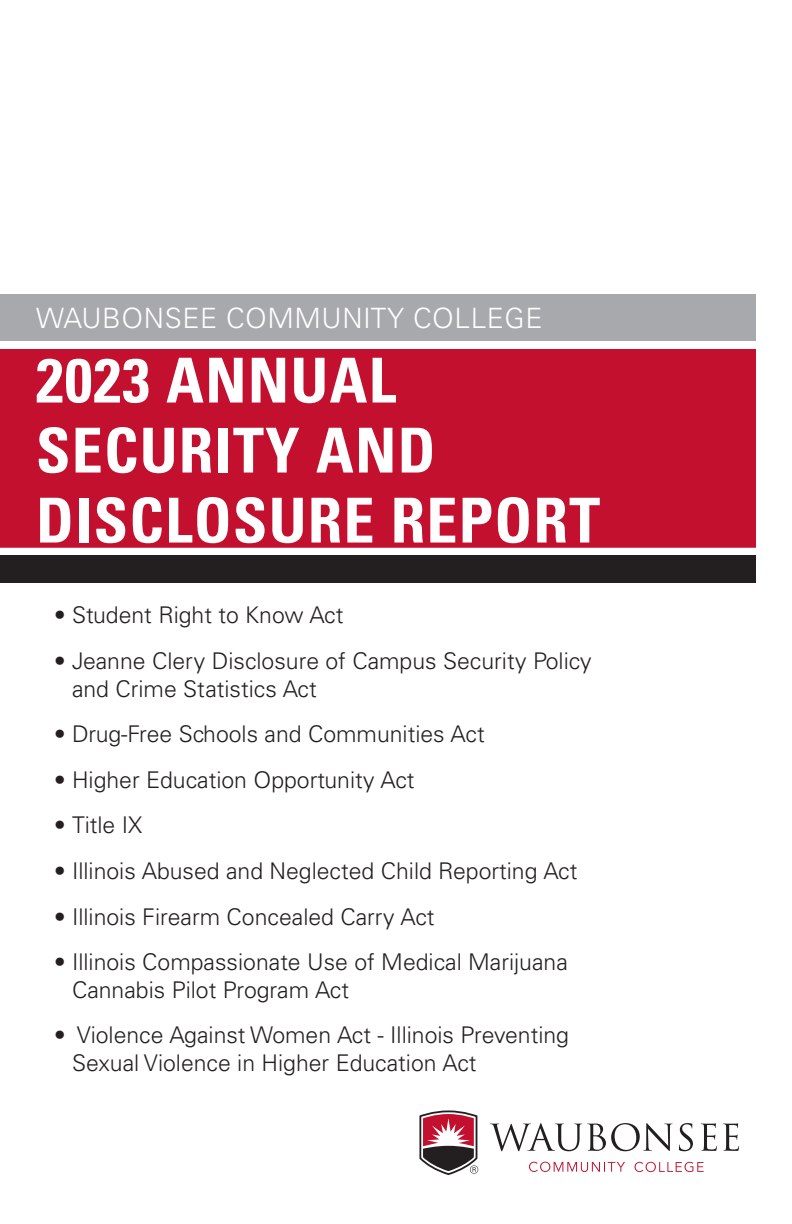
<style>
.page{position:relative;width:792px;height:1224px;background:#fff}
.page>*{position:absolute;margin:0;border:0;box-sizing:border-box;transform-origin:0 0}
.t1{font:700 condensed 62px/70px "Univers LT Std";letter-spacing:.02em;color:#fff}
.t2{font:300 28px "Univers LT Std";letter-spacing:.02em;color:#fff}
.t3{font:300 23px/27.6px "Univers LT Std";color:#231f20}
</style>
<div class="page">
<svg style="left:419px;top:1110px;width:59px;height:65px"></svg>
<svg style="left:490px;top:1123px;width:183px;height:28px"></svg>
<svg style="left:679px;top:1123px;width:14px;height:28px"></svg>
<svg style="left:701px;top:1123px;width:16px;height:28px"></svg>
<svg style="left:723px;top:1123px;width:16px;height:28px"></svg>
<svg style="left:529px;top:1162px;width:96px;height:10px"></svg>
<svg style="left:635px;top:1162px;width:69px;height:10px"></svg>
<div style="left:0;top:349px;width:756px;height:203px;background:#c3102f"></div>
<div style="left:0;top:294px;width:756px;height:47px;background:#a8a9ad"></div>
<div style="left:0;top:555px;width:756px;height:28px;background:#231f20"></div>
<div style="left:0;top:548px;width:756px;height:6px;background:#fff"></div>
<p class="t2" style="left:36px;top:301px;width:508px">WAUBONSEE COMMUNITY COLLEGE</p>
<p class="t1" style="left:36px;top:345px;width:566px">2023 ANNUAL<br>SECURITY AND<br>DISCLOSURE REPORT</p>
<p class="t3" style="left:54px;top:601px;width:291px">• Student Right to Know Act</p>
<p class="t3" style="left:72px;top:647px;width:521px;text-indent:-18px">• Jeanne Clery Disclosure of Campus Security Policy and Crime Statistics Act</p>
<p class="t3" style="left:54px;top:720px;width:432px">• Drug-Free Schools and Communities Act</p>
<p class="t3" style="left:54px;top:766px;width:362px">• Higher Education Opportunity Act</p>
<p class="t3" style="left:54px;top:811px;width:90px">• Title IX</p>
<p class="t3" style="left:54px;top:857px;width:525px">• Illinois Abused and Neglected Child Reporting Act</p>
<p class="t3" style="left:54px;top:903px;width:382px">• Illinois Firearm Concealed Carry Act</p>
<p class="t3" style="left:72px;top:948px;width:497px;text-indent:-18px">• Illinois Compassionate Use of Medical Marijuana<br>Cannabis Pilot Program Act</p>
<p class="t3" style="left:72px;top:1021px;width:499px;text-indent:-18px">• Violence Against Women Act - Illinois Preventing<br>Sexual Violence in Higher Education Act</p>
</div>
